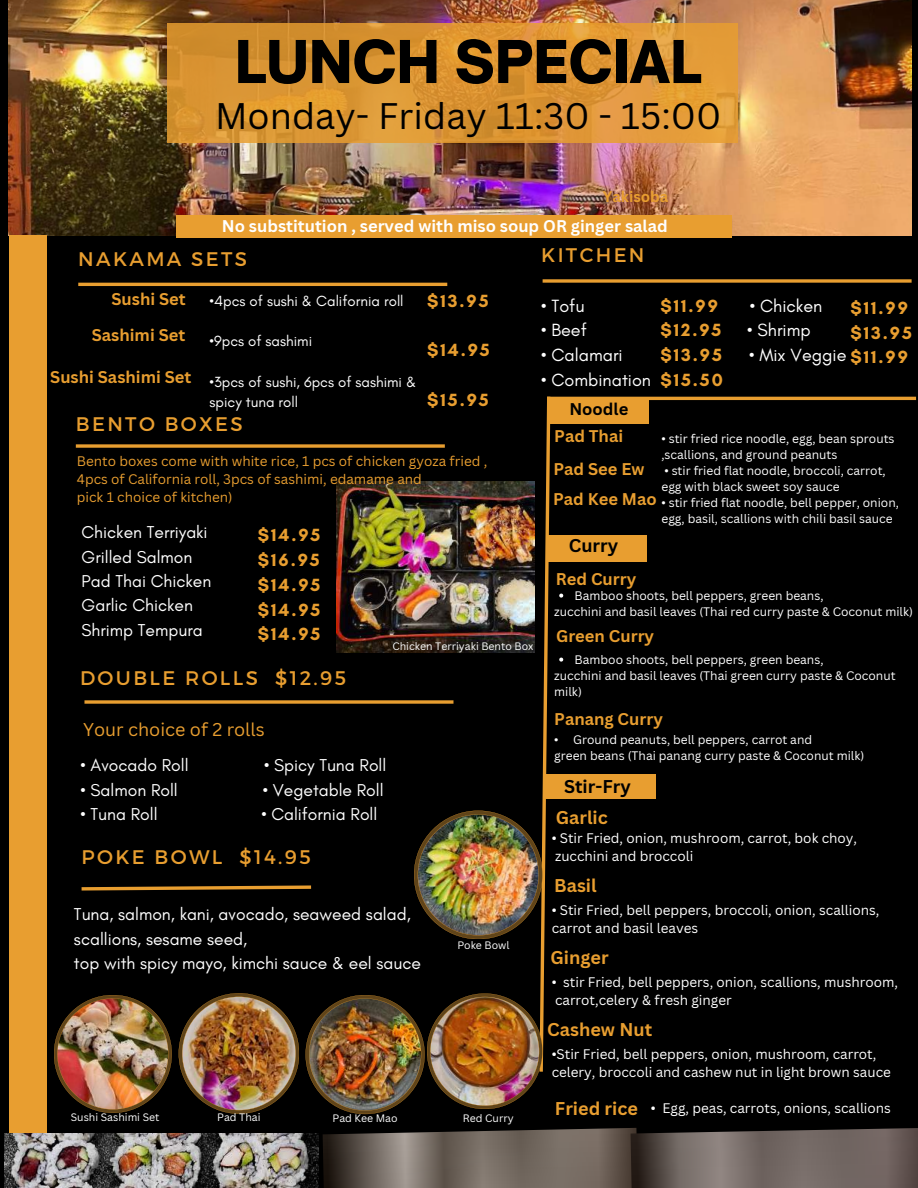
<style>
.page{position:relative;width:918px;height:1188px;background:#000}
.page>*{position:absolute;margin:0;border:0;box-sizing:border-box;transform-origin:0 0}
.t1{font:900 56.4px "Open Sauce One";color:#000}
.t2{font:36px "Canva Sans";color:#000}
.t3{font:19.65px "Montserrat";letter-spacing:.12em;color:#e89e30}
.t4{font:700 18px/24.8px "Glacial Indifference";letter-spacing:.11em;color:#e89e30}
.t5{font:18px "Glacial Indifference";color:#fff}
.t6{font:700 18px "Canva Sans";color:#e89e30}
.t7{font:18px "Canva Sans";color:#e89e30}
.t8{font:700 18px "Canva Sans";color:#000}
.t9{font:17.55px/24.3px "Glacial Indifference";color:#fff}
.t10{font:700 16.5px/30.5px "Canva Sans";color:#e89e30}
.t11{font:700 16.5px "Canva Sans";color:#fff}
.t12{font:700 16.5px "Canva Sans";color:#000}
.t13{font:15px/20.2px "Glacial Indifference";color:#fff}
.t14{font:700 15px "Canva Sans";color:#e89e30}
.t15{font:13.5px/18px "Canva Sans";color:#fff}
.t16{font:13.5px/18px "Canva Sans";color:#e89e30}
.t17{font:12px/16px "Canva Sans";color:#fff}
.t18{font:10.5px "Canva Sans";color:#fff}
</style>
<div class="page">
<img style="left:9px;top:0;width:903px;height:235px">
<svg style="left:167px;top:24px;width:571px;height:119px;background:#dc9533"></svg>
<div style="left:9px;top:235px;width:38px;height:930px;background:#e89e30"></div>
<hr style="left:78px;top:283px;width:369px;height:3px;background:#e89e30">
<img style="left:4px;top:1134px;width:314px;height:54px">
<img style="left:323px;top:1128px;width:308px;height:60px">
<svg style="left:543px;top:279px;width:369px;height:4px"></svg>
<hr style="left:547px;top:397px;width:369px;height:3px;background:#e89e30">
<img style="left:631px;top:1128px;width:287px;height:60px">
<div style="left:550px;top:398px;width:99px;height:26px;background:#e89e30"></div>
<svg style="left:559px;top:594px;width:4px;height:4px"></svg>
<svg style="left:559px;top:658px;width:4px;height:4px"></svg>
<div style="left:548px;top:535px;width:98px;height:27px;background:#e89e30"></div>
<div style="left:545px;top:774px;width:110px;height:25px;background:#e89e30"></div>
<img style="left:54px;top:396px;width:498px;height:718px">
<div style="left:176px;top:216px;width:556px;height:22px;background:#e89e30"></div>
<h1 class="t1" style="left:235px;top:27px;width:468px">LUNCH SPECIAL</h1>
<h2 class="t2" style="left:215px;top:90px;width:508px">Monday- Friday 11:30 - 15:00</h2>
<p class="t14" style="left:603px;top:186px;width:67px">Yakisoba</p>
<h3 class="t11" style="left:222px;top:214px;width:447px">No substitution , served with miso soup OR ginger salad</h3>
<h3 class="t3" style="left:78px;top:246px;width:170px">NAKAMA SETS</h3>
<h3 class="t3" style="left:541px;top:242px;width:105px">KITCHEN</h3>
<h3 class="t10" style="left:92px;top:280px;width:95px;line-height:36.2px;text-align:right">Sushi Set<br>Sashimi Set</h3>
<h3 class="t10" style="left:50px;top:362px;width:143px">Sushi Sashimi Set</h3>
<p class="t13" style="left:210px;top:290px;width:195px">•4pcs of sushi &amp; California roll</p>
<p class="t13" style="left:210px;top:331px;width:104px">•9pcs of sashimi</p>
<p class="t13" style="left:210px;top:371px;width:208px">•3pcs of sushi, 6pcs of sashimi &amp; spicy tuna roll</p>
<h3 class="t3" style="left:76px;top:411px;width:168px">BENTO BOXES</h3>
<h3 class="t4" style="left:427px;top:288px;width:63px">$13.95</h3>
<h3 class="t4" style="left:427px;top:338px;width:64px">$14.95</h3>
<h3 class="t4" style="left:427px;top:387px;width:63px">$15.95</h3>
<p class="t16" style="left:77px;top:452px;width:412px">Bento boxes come with white rice, 1 pcs of chicken gyoza fried ,<br>4pcs of California roll, 3pcs of sashimi, edamame and<br>pick 1 choice of kitchen)</p>
<h3 class="t9" style="left:82px;top:520px;width:131px">Chicken Terriyaki<br>Grilled Salmon<br>Pad Thai Chicken<br>Garlic Chicken<br>Shrimp Tempura</h3>
<h3 class="t4" style="left:258px;top:523px;width:64px;text-align:justify">$14.95 $16.95 $14.95 $14.95 $14.95</h3>
<h3 class="t3" style="left:80px;top:665px;width:268px">DOUBLE ROLLS $12.95</h3>
<p class="t18" style="left:392px;top:638px;width:143px">Chicken Terriyaki Bento Box</p>
<h3 class="t7" style="left:83px;top:717px;width:183px">Your choice of 2 rolls</h3>
<h3 class="t9" style="left:81px;top:753px;width:109px">• Avocado Roll</h3>
<h3 class="t9" style="left:264px;top:753px;width:124px">• Spicy Tuna Roll</h3>
<h3 class="t9" style="left:81px;top:777px;width:99px">• Salmon Roll</h3>
<h3 class="t9" style="left:263px;top:777px;width:122px">• Vegetable Roll</h3>
<h3 class="t9" style="left:81px;top:802px;width:78px">• Tuna Roll</h3>
<h3 class="t9" style="left:261px;top:802px;width:117px">• California Roll</h3>
<h3 class="t3" style="left:82px;top:845px;width:231px">POKE BOWL $14.95</h3>
<h3 class="t9" style="left:74px;top:902px;width:349px">Tuna, salmon, kani, avocado, seaweed salad, scallions, sesame seed,<br>top with spicy mayo, kimchi sauce &amp; eel sauce</h3>
<p class="t18" style="left:457px;top:937px;width:54px">Poke Bowl</p>
<p class="t18" style="left:71px;top:1110px;width:90px">Sushi Sashimi Set</p>
<p class="t18" style="left:217px;top:1110px;width:45px">Pad Thai</p>
<p class="t18" style="left:333px;top:1111px;width:67px">Pad Kee Mao</p>
<p class="t18" style="left:463px;top:1111px;width:52px">Red Curry</p>
<h3 class="t4" style="left:660px;top:293px;width:64px">$11.99 $12.95 $13.95 $15.50</h3>
<h3 class="t4" style="left:851px;top:295px;width:63px">$11.99 $13.95 $11.99</h3>
<h3 class="t5" style="left:541px;top:295px;width:45px">• Tofu</h3>
<h3 class="t5" style="left:750px;top:295px;width:74px">• Chicken</h3>
<h3 class="t5" style="left:541px;top:319px;width:47px">• Beef</h3>
<h3 class="t5" style="left:747px;top:319px;width:65px">• Shrimp</h3>
<h3 class="t5" style="left:541px;top:344px;width:83px">• Calamari</h3>
<h3 class="t5" style="left:749px;top:344px;width:99px">• Mix Veggie</h3>
<h3 class="t5" style="left:541px;top:369px;width:111px">• Combination</h3>
<h3 class="t12" style="left:569px;top:398px;width:60px">Noodle</h3>
<h3 class="t10" style="left:554px;top:420px;width:70px">Pad Thai</h3>
<p class="t17" style="left:661px;top:431px;width:235px">• stir fried rice noodle, egg, bean sprouts ,scallions, and ground peanuts</p>
<p class="t17" style="left:661px;top:463px;width:226px">• stir fried flat noodle, broccoli, carrot, egg with black sweet soy sauce</p>
<p class="t17" style="left:661px;top:495px;width:239px">• stir fried flat noodle, bell pepper, onion, egg, basil, scallions with chili basil sauce</p>
<h3 class="t10" style="left:553px;top:453px;width:105px">Pad See Ew<br>Pad Kee Mao</h3>
<h3 class="t8" style="left:569px;top:533px;width:51px">Curry</h3>
<h3 class="t10" style="left:556px;top:563px;width:82px">Red Curry</h3>
<p class="t17" style="left:575px;top:587px;width:250px">Bamboo shoots, bell peppers, green beans,</p>
<p class="t17" style="left:554px;top:603px;width:360px">zucchini and basil leaves (Thai red curry paste &amp; Coconut milk)</p>
<h3 class="t10" style="left:556px;top:620px;width:100px">Green Curry</h3>
<p class="t17" style="left:575px;top:651px;width:250px">Bamboo shoots, bell peppers, green beans,</p>
<p class="t17" style="left:554px;top:667px;width:343px">zucchini and basil leaves (Thai green curry paste &amp; Coconut milk)</p>
<p class="t17" style="left:554px;top:731px;width:312px">• Ground peanuts, bell peppers, carrot and<br>green beans (Thai panang curry paste &amp; Coconut milk)</p>
<h3 class="t10" style="left:554px;top:703px;width:110px">Panang Curry</h3>
<h3 class="t8" style="left:564px;top:774px;width:68px">Stir-Fry</h3>
<h3 class="t6" style="left:556px;top:805px;width:54px">Garlic</h3>
<p class="t15" style="left:552px;top:829px;width:307px">• Stir Fried, onion, mushroom, carrot, bok choy, zucchini and broccoli</p>
<h3 class="t6" style="left:554px;top:873px;width:44px">Basil</h3>
<p class="t15" style="left:552px;top:901px;width:329px">• Stir Fried, bell peppers, broccoli, onion, scallions, carrot and basil leaves</p>
<h3 class="t6" style="left:550px;top:945px;width:60px">Ginger</h3>
<p class="t15" style="left:552px;top:973px;width:348px">• stir Fried, bell peppers, onion, scallions, mushroom, carrot,celery &amp; fresh ginger</p>
<h3 class="t6" style="left:547px;top:1016px;width:106px">Cashew Nut</h3>
<p class="t15" style="left:552px;top:1045px;width:341px">•Stir Fried, bell peppers, onion, mushroom, carrot, celery, broccoli and cashew nut in light brown sauce</p>
<p class="t15" style="left:651px;top:1099px;width:242px">• Egg, peas, carrots, onions, scallions</p>
<h3 class="t6" style="left:555px;top:1095px;width:84px">Fried rice</h3>
</div>
